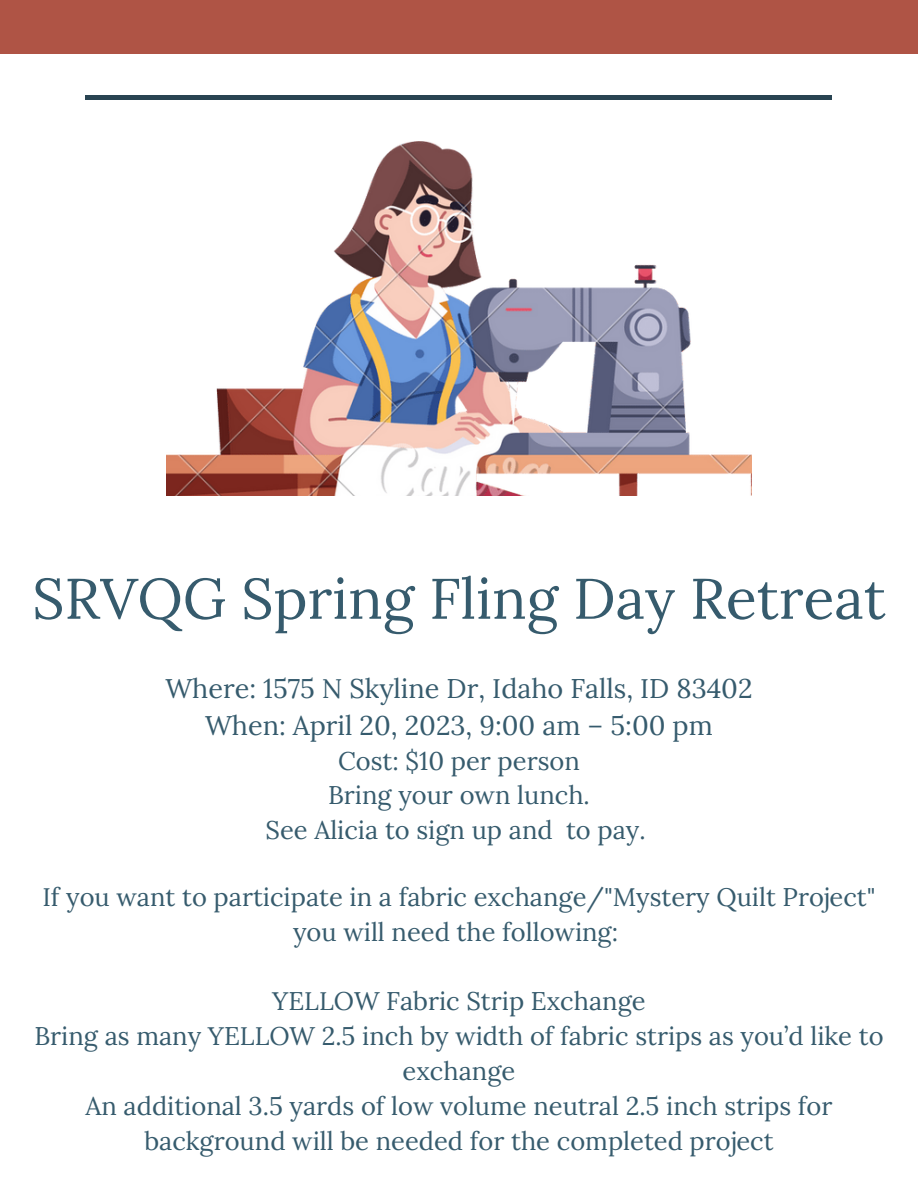
<style>
.page{position:relative;width:918px;height:1188px;background:#fff}
.page>*{position:absolute;margin:0;border:0;box-sizing:border-box;transform-origin:0 0}
.t1{font:57px "Lora";color:#365b6d}
.t2{font:27px/37.2px "Lora";color:#365b6d;text-align:center}
.t3{font:25.5px/34.8px "Lora";color:#365b6d;text-align:center}
</style>
<div class="page">
<div style="left:0;top:0;width:918px;height:54px;background:#af5445"></div>
<hr style="left:85px;top:96px;width:747px;height:3px;background:#294452">
<img style="left:167px;top:142px;width:585px;height:353px">
<h1 class="t1" style="left:32px;top:561px;width:855px">SRVQG Spring Fling Day Retreat</h1>
<p class="t2" style="left:165px;top:669px;width:589px">Where: 1575 N Skyline Dr, Idaho Falls, ID 83402<br>When: April 20, 2023, 9:00 am – 5:00 pm</p>
<p class="t3" style="left:266px;top:743px;width:382px">Cost: $10 per person<br>Bring your own lunch.<br>See Alicia to sign up and to pay.</p>
<p class="t3" style="left:42px;top:879px;width:835px">If you want to participate in a fabric exchange/"Mystery Quilt Project" you will need the following:</p>
<p class="t3" style="left:34px;top:984px;width:851px">YELLOW Fabric Strip Exchange<br>Bring as many YELLOW 2.5 inch by width of fabric strips as you’d like to exchange<br>An additional 3.5 yards of low volume neutral 2.5 inch strips for background will be needed for the completed project</p>
</div>
